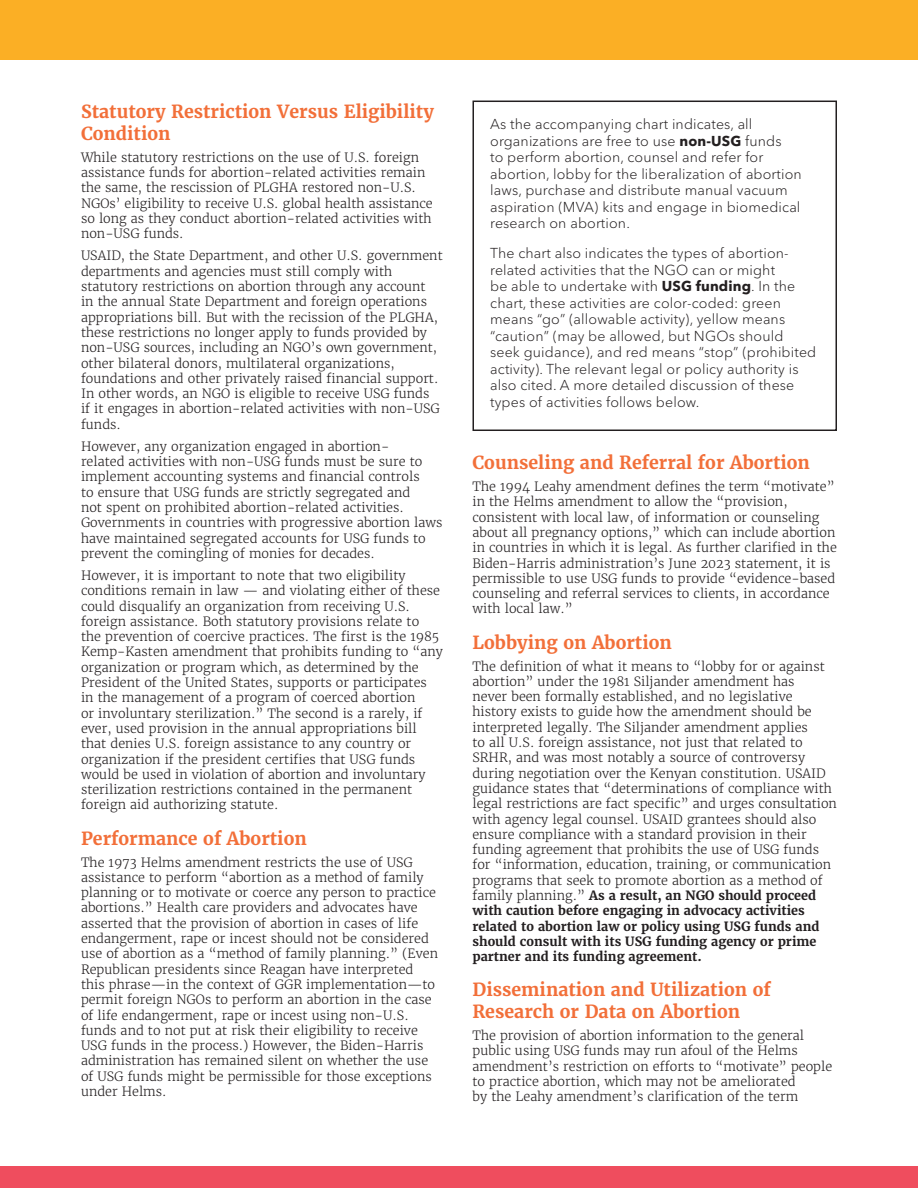
<style>
.page{position:relative;width:918px;height:1188px;background:#fff}
.page>*{position:absolute;margin:0;border:0;box-sizing:border-box;transform-origin:0 0}
.t1{font:700 18px/21.6px "Merriweather";color:#f26f39}
.BODY{font:300 14.25px/16.5px "Avenir Next LT Pro";letter-spacing:.01em;color:#231f20}
.BODY-2{font:300 12.75px/15.3px "Merriweather";color:#231f20}
.s1{font-weight:700}
</style>
<div class="page">
<div style="left:0;top:0;width:918px;height:59px;background:#fbaf25"></div>
<div style="left:0;top:1166px;width:918px;height:22px;background:#ef4d5e"></div>
<div style="left:472px;top:101px;width:365px;height:330px;border:2px solid #231f20"></div>
<p class="t1" style="left:81px;top:101px;width:355px">Statutory Restriction Versus Eligibility<br>Condition</p>
<p class="BODY-2" style="left:81px;top:150px;width:353px">While statutory restrictions on the use of U.S. foreign assistance funds for abortion-related activities remain the same, the rescission of PLGHA restored non-U.S.<br>NGOs’ eligibility to receive U.S. global health assistance so long as they conduct abortion-related activities with non-USG funds.</p>
<p class="BODY-2" style="left:81px;top:248px;width:363px">USAID, the State Department, and other U.S. government departments and agencies must still comply with statutory restrictions on abortion through any account<br>in the annual State Department and foreign operations appropriations bill. But with the recission of the PLGHA, these restrictions no longer apply to funds provided by non-USG sources, including an NGO’s own government, other bilateral donors, multilateral organizations, foundations and other privately raised financial support.<br>In other words, an NGO is eligible to receive USG funds<br>if it engages in abortion-related activities with non-USG funds.</p>
<p class="BODY-2" style="left:81px;top:439px;width:363px">However, any organization engaged in abortion-<br>related activities with non-USG funds must be sure to implement accounting systems and financial controls<br>to ensure that USG funds are strictly segregated and<br>not spent on prohibited abortion-related activities.<br>Governments in countries with progressive abortion laws have maintained segregated accounts for USG funds to prevent the comingling of monies for decades.</p>
<p class="BODY-2" style="left:81px;top:568px;width:364px">However, it is important to note that two eligibility conditions remain in law — and violating either of these could disqualify an organization from receiving U.S. foreign assistance. Both statutory provisions relate to<br>the prevention of coercive practices. The first is the 1985<br>Kemp-Kasten amendment that prohibits funding to “any organization or program which, as determined by the President of the United States, supports or participates<br>in the management of a program of coerced abortion<br>or involuntary sterilization.” The second is a rarely, if ever, used provision in the annual appropriations bill that denies U.S. foreign assistance to any country or organization if the president certifies that USG funds would be used in violation of abortion and involuntary sterilization restrictions contained in the permanent foreign aid authorizing statute.</p>
<p class="t1" style="left:81px;top:827px;width:227px">Performance of Abortion</p>
<p class="BODY-2" style="left:81px;top:854px;width:359px">The 1973 Helms amendment restricts the use of USG assistance to perform “abortion as a method of family planning or to motivate or coerce any person to practice abortions.” Health care providers and advocates have asserted that the provision of abortion in cases of life endangerment, rape or incest should not be considered use of abortion as a “method of family planning.” (Even Republican presidents since Reagan have interpreted this phrase—in the context of GGR implementation—to permit foreign NGOs to perform an abortion in the case of life endangerment, rape or incest using non-U.S. funds and to not put at risk their eligibility to receive USG funds in the process.) However, the Biden-Harris administration has remained silent on whether the use of USG funds might be permissible for those exceptions under Helms.</p>
<p class="BODY" style="left:490px;top:116px;width:313px">As the accompanying chart indicates, all organizations are free to use <span class="s1">non-USG</span> funds<br>to perform abortion, counsel and refer for abortion, lobby for the liberalization of abortion laws, purchase and distribute manual vacuum aspiration (MVA) kits and engage in biomedical research on abortion.</p>
<p class="BODY" style="left:490px;top:245px;width:328px">The chart also indicates the types of abortion&shy;related activities that the NGO can or might<br>be able to undertake with <span class="s1">USG funding</span>. In the chart, these activities are color-coded: green means “go” (allowable activity), yellow means “caution” (may be allowed, but NGOs should seek guidance), and red means “stop” (prohibited activity). The relevant legal or policy authority is also cited. A more detailed discussion of these types of activities follows below.</p>
<p class="t1" style="left:472px;top:452px;width:339px">Counseling and Referral for Abortion</p>
<p class="BODY-2" style="left:472px;top:479px;width:366px">The 1994 Leahy amendment defines the term “motivate” in the Helms amendment to allow the “provision, consistent with local law, of information or counseling about all pregnancy options,” which can include abortion in countries in which it is legal. As further clarified in the Biden-Harris administration’s June 2023 statement, it is permissible to use USG funds to provide “evidence-based counseling and referral services to clients, in accordance with local law.”</p>
<p class="t1" style="left:472px;top:631px;width:201px">Lobbying on Abortion</p>
<p class="BODY-2" style="left:472px;top:658px;width:366px">The definition of what it means to “lobby for or against abortion” under the 1981 Siljander amendment has<br>never been formally established, and no legislative history exists to guide how the amendment should be interpreted legally. The Siljander amendment applies<br>to all U.S. foreign assistance, not just that related to SRHR, and was most notably a source of controversy during negotiation over the Kenyan constitution. USAID guidance states that “determinations of compliance with legal restrictions are fact specific” and urges consultation with agency legal counsel. USAID grantees should also ensure compliance with a standard provision in their funding agreement that prohibits the use of USG funds for “information, education, training, or communication programs that seek to promote abortion as a method of family planning.” <span class="s1">As a result, an NGO should proceed with caution before engaging in advocacy activities related to abortion law or policy using USG funds and should consult with its USG funding agency or prime partner and its funding agreement.</span></p>
<p class="t1" style="left:472px;top:979px;width:300px">Dissemination and Utilization of<br>Research or Data on Abortion</p>
<p class="BODY-2" style="left:472px;top:1028px;width:361px">The provision of abortion information to the general public using USG funds may run afoul of the Helms amendment’s restriction on efforts to “motivate” people to practice abortion, which may not be ameliorated<br>by the Leahy amendment’s clarification of the term</p>
</div>
